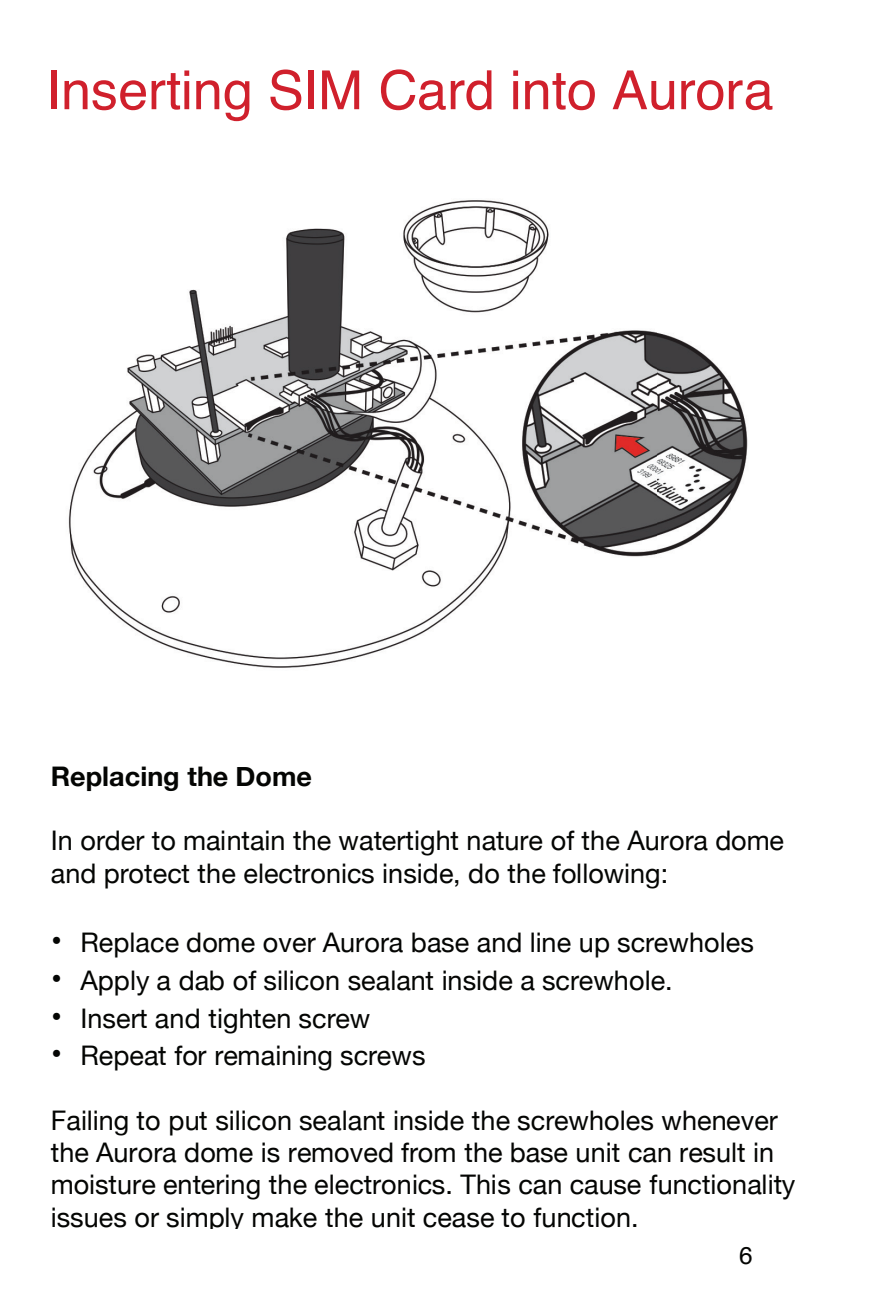
<style>
.page{position:relative;width:891px;height:1296px;background:#fff}
.page>*{position:absolute;margin:0;border:0;box-sizing:border-box;transform-origin:0 0}
.t1{font:54px "Helvetica";color:#d0202c}
.t2{font:27px/32.2px "Helvetica Neue";letter-spacing:.005em;color:#040503}
.t3{font:700 27px "Helvetica Neue";color:#040503}
.t4{font:24.3px "Helvetica";color:#040503}
.s1{font-size:32.4px}
</style>
<div class="page">
<img style="left:68px;top:200px;width:680px;height:468px">
<h1 class="t1" style="left:46px;top:49px;width:729px">Inserting SIM Card into Aurora</h1>
<p class="t3" style="left:51px;top:755px;width:263px">Replacing the Dome</p>
<p class="t2" style="left:51px;top:826px;width:735px">In order to maintain the watertight nature of the Aurora dome and protect the electronics inside, do the following:</p>
<p class="t2" style="left:51px;top:928px;width:705px"><span class="s1">•</span> Replace dome over Aurora base and line up screwholes</p>
<p class="t2" style="left:51px;top:966px;width:624px"><span class="s1">•</span> Apply a dab of silicon sealant inside a screwhole.</p>
<p class="t2" style="left:51px;top:1004px;width:321px"><span class="s1">•</span> Insert and tighten screw</p>
<p class="t2" style="left:51px;top:1041px;width:376px"><span class="s1">•</span> Repeat for remaining screws</p>
<p class="t2" style="left:51px;top:1106px;width:746px">Failing to put silicon sealant inside the screwholes whenever the Aurora dome is removed from the base unit can result in moisture entering the electronics. This can cause functionality issues or simply make the unit cease to function.</p>
<p class="t4" style="left:739px;top:1237px;width:15px">6</p>
</div>
